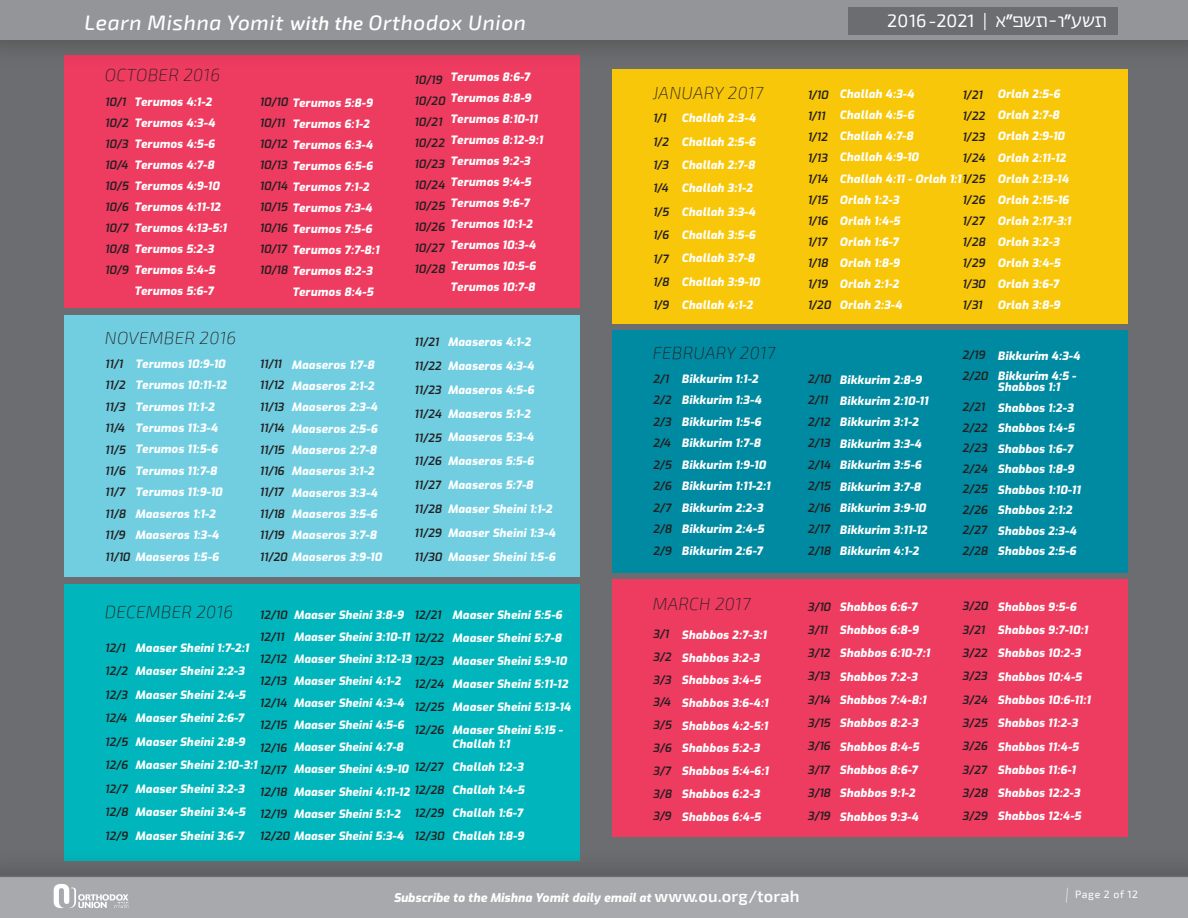
<style>
.page{position:relative;width:1188px;height:918px;background:#6c6d70}
.page>*{position:absolute;margin:0;border:0;box-sizing:border-box;transform-origin:0 0}
.t1{font:italic 500 21px "Exo 2";letter-spacing:.03em;color:#fff}
.t2{font:20.25px "Mplus 1 p";color:#fff}
.t3{font:18px "Exo 2";color:#fff}
.t4{font:italic 200 17.1px "Exo 2";letter-spacing:.02em;color:#231f20}
.t5{font:italic 800 12px "Exo";letter-spacing:.01em;color:#fff}
.t6{font:italic 800 11.4px/21px "Exo";letter-spacing:.02em;color:#fff}
.t7{font:italic 600 11.4px/21.5px "Exo";color:#231f20}
.t8{font:10.5px "Exo 2";letter-spacing:.06em;color:#fff}
.s1{font-family:"Exo";font-weight:600;font-size:18px}
.s2{font-weight:600;color:#231f20}
.s3{font-weight:800;color:#fff}
.s4{font-family:"Exo 2";font-size:18px}
.s5{font-family:"Exo 2";font-weight:600;font-style:normal;font-size:16.5px}
.s6{font-weight:300;font-style:italic;font-size:15.75px}
</style>
<div class="page">
<div style="left:64px;top:56px;width:516px;height:252px;background:#ee3b60"></div>
<div style="left:64px;top:315px;width:516px;height:262px;background:#71cee1"></div>
<div style="left:64px;top:584px;width:516px;height:277px;background:#00b6bc"></div>
<div style="left:612px;top:70px;width:516px;height:254px;background:#f9c709"></div>
<div style="left:612px;top:330px;width:516px;height:243px;background:#008aa1"></div>
<div style="left:612px;top:580px;width:516px;height:257px;background:#ee3b60"></div>
<div style="left:0;top:0;width:1188px;height:68px;background:#231f20;opacity:.4"></div>
<div style="left:0;top:0;width:1188px;height:40px;background:#939598"></div>
<div style="left:0;top:847px;width:1188px;height:71px;background:#231f20;opacity:.4"></div>
<div style="left:0;top:876px;width:1188px;height:42px;background:#a8a9ad"></div>
<img style="left:47px;top:878px;width:89px;height:36px">
<div style="left:848px;top:7px;width:270px;height:28px;background:#6c6d70"></div>
<h1 class="t1" style="left:85px;top:10px;width:443px">Learn Mishna Yomit <span class="s1">with the</span> Orthodox Union</h1>
<h3 class="t4" style="left:105px;top:66px;width:117px">OCTOBER 2016</h3>
<p class="t7" style="left:105px;top:91px;width:25px;line-height:21px">10/1<br>10/2<br>10/3<br>10/4<br>10/5<br>10/6<br>10/7<br>10/8<br>10/9</p>
<p class="t6" style="left:260px;top:92px;width:115px"><span class="s2">10/10</span> Terumos 5:8-9<br><span class="s2">10/11<br>10/12</span> Terumos 6:3-4<br><span class="s2">10/13</span> Terumos 6:5-6<br><span class="s2">10/14</span> Terumos 7:1-2<br><span class="s2">10/15</span> Terumos 7:3-4<br><span class="s2">10/16</span> Terumos 7:5-6<br><span class="s2">10/17<br>10/18</span> Terumos 8:2-3</p>
<p class="t6" style="left:134px;top:91px;width:94px">Terumos 4:1-2<br>Terumos 4:3-4<br>Terumos 4:5-6<br>Terumos 4:7-8<br>Terumos 4:9-10<br>Terumos 4:11-12<br>Terumos 4:13-5:1<br>Terumos 5:2-3<br>Terumos 5:4-5<br>Terumos 5:6-7</p>
<p class="t6" style="left:292px;top:113px;width:79px">Terumos 6:1-2</p>
<p class="t6" style="left:292px;top:239px;width:88px">Terumos 7:7-8:1</p>
<p class="t6" style="left:292px;top:281px;width:83px">Terumos 8:4-5</p>
<h3 class="t4" style="left:105px;top:328px;width:133px">NOVEMBER 2016</h3>
<p class="t7" style="left:105px;top:352px;width:27px">11/1<br>11/2<br>11/3<br>11/4<br>11/5<br>11/6<br>11/7<br>11/8<br>11/9<br>11/10</p>
<p class="t7" style="left:260px;top:352px;width:124px">11/11<br>11/12<br>11/13<br>11/14<br>11/15<br>11/16<br>11/17<br>11/18<br>11/19<br>11/20 <span class="s3">Maaseros 3:9-10</span></p>
<p class="t6" style="left:135px;top:352px;width:93px;line-height:21.5px">Terumos 10:9-10<br>Terumos 10:11-12<br>Terumos 11:1-2<br>Terumos 11:3-4<br>Terumos 11:5-6<br>Terumos 11:7-8<br>Terumos 11:9-10<br>Maaseros 1:1-2<br>Maaseros 1:3-4<br>Maaseros 1:5-6</p>
<p class="t6" style="left:292px;top:353px;width:87px">Maaseros 1:7-8<br>Maaseros 2:1-2<br>Maaseros 2:3-4<br>Maaseros 2:5-6<br>Maaseros 2:7-8<br>Maaseros 3:1-2<br>Maaseros 3:3-4<br>Maaseros 3:5-6<br>Maaseros 3:7-8</p>
<p class="t6" style="left:450px;top:66px;width:94px">Terumos 8:6-7<br>Terumos 8:8-9<br>Terumos 8:10-11<br>Terumos 8:12-9:1<br>Terumos 9:2-3<br>Terumos 9:4-5<br>Terumos 9:6-7<br>Terumos 10:1-2<br>Terumos 10:3-4<br>Terumos 10:5-6<br>Terumos 10:7-8</p>
<p class="t7" style="left:414px;top:69px;width:32px;line-height:21px">10/19<br>10/20<br>10/21<br>10/22<br>10/23<br>10/24<br>10/25<br>10/26<br>10/27<br>10/28</p>
<p class="t7" style="left:414px;top:330px;width:29px;line-height:23.9px">11/21<br>11/22<br>11/23<br>11/24<br>11/25<br>11/26<br>11/27<br>11/28<br>11/29<br>11/30</p>
<p class="t6" style="left:448px;top:329px;width:109px;line-height:23.9px">Maaseros 4:1-2<br>Maaseros 4:3-4<br>Maaseros 4:5-6<br>Maaseros 5:1-2<br>Maaseros 5:3-4<br>Maaseros 5:5-6<br>Maaseros 5:7-8<br>Maaser Sheini 1:1-2<br>Maaser Sheini 1:3-4<br>Maaser Sheini 1:5-6</p>
<h3 class="t4" style="left:105px;top:603px;width:130px">DECEMBER 2016</h3>
<p class="t6" style="left:294px;top:604px;width:111px">Maaser Sheini 3:8-9</p>
<p class="t6" style="left:294px;top:647px;width:119px;line-height:22px">Maaser Sheini 3:12-13<br>Maaser Sheini 4:1-2<br>Maaser Sheini 4:3-4<br>Maaser Sheini 4:5-6<br>Maaser Sheini 4:7-8<br>Maaser Sheini 4:9-10<br>Maaser Sheini 4:11-12<br>Maaser Sheini 5:1-2</p>
<p class="t6" style="left:294px;top:603px;width:151px;line-height:22px;text-align:right"><span class="s2">12/21<br></span>Maaser Sheini 3:10-11 <span class="s2">12/22</span></p>
<p class="t7" style="left:414px;top:649px;width:31px;line-height:23.1px;text-align:justify">12/23<br>12/24<br>12/25<br>12/26</p>
<p class="t7" style="left:414px;top:754px;width:32px;line-height:23.1px;text-align:justify">12/27<br>12/28<br>12/29<br>12/30</p>
<p class="t7" style="left:260px;top:603px;width:146px;line-height:22px">12/10<br>12/11<br>12/12<br>12/13<br>12/14<br>12/15<br>12/16<br>12/17<br>12/18<br>12/19<br>12/20 <span class="s3">Maaser Sheini 5:3-4</span></p>
<p class="t7" style="left:105px;top:635px;width:25px;line-height:23.5px">12/1<br>12/2<br>12/3<br>12/4<br>12/5<br>12/6<br>12/7<br>12/8<br>12/9</p>
<p class="t6" style="left:135px;top:635px;width:123px;line-height:23.5px">Maaser Sheini 1:7-2:1<br>Maaser Sheini 2:2-3<br>Maaser Sheini 2:4-5<br>Maaser Sheini 2:6-7<br>Maaser Sheini 2:8-9<br>Maaser Sheini 2:10-3:1<br>Maaser Sheini 3:2-3<br>Maaser Sheini 3:4-5<br>Maaser Sheini 3:6-7</p>
<p class="t6" style="left:452px;top:603px;width:120px;line-height:23px">Maaser Sheini 5:5-6<br>Maaser Sheini 5:7-8<br>Maaser Sheini 5:9-10<br>Maaser Sheini 5:11-12<br>Maaser Sheini 5:13-14<br>Maaser Sheini 5:15 -</p>
<p class="t6" style="left:452px;top:731px;width:73px;line-height:23px">Challah 1:1<br>Challah 1:2-3<br>Challah 1:4-5<br>Challah 1:6-7<br>Challah 1:8-9</p>
<h3 class="t4" style="left:653px;top:83px;width:112px">JANUARY 2017</h3>
<p class="t7" style="left:653px;top:106px;width:18px;line-height:23.4px">1/1<br>1/2<br>1/3<br>1/4<br>1/5<br>1/6<br>1/7<br>1/8<br>1/9</p>
<p class="t6" style="left:682px;top:106px;width:80px;line-height:23.4px">Challah 2:3-4<br>Challah 2:5-6<br>Challah 2:7-8<br>Challah 3:1-2<br>Challah 3:3-4<br>Challah 3:5-6<br>Challah 3:7-8<br>Challah 3:9-10<br>Challah 4:1-2</p>
<h3 class="t3" style="left:887px;top:10px;width:89px">2016-2021</h3>
<h2 class="t2" style="left:983px;top:5px;width:126px">שפ‘ ‘א<span class="s4">|</span> ת שע‘ ‘ ו- ת</h2>
<p class="t6" style="left:840px;top:83px;width:80px">Challah 4:3-4<br>Challah 4:5-6<br>Challah 4:7-8<br>Challah 4:9-10</p>
<p class="t6" style="left:840px;top:188px;width:64px">Orlah 1:2-3<br>Orlah 1:4-5<br>Orlah 1:6-7<br>Orlah 1:8-9<br>Orlah 2:1-2<br>Orlah 2:3-4</p>
<p class="t7" style="left:807px;top:84px;width:25px;line-height:21px">1/10<br>1/11<br>1/12<br>1/13<br>1/14<br>1/15<br>1/16<br>1/17<br>1/18<br>1/19<br>1/20</p>
<p class="t7" style="left:840px;top:84px;width:147px;line-height:20.9px;text-align:right">1/21<br>1/22<br>1/23<br>1/24<br><span class="s3">Challah 4:11 - Orlah 1:1</span>1/25</p>
<p class="t7" style="left:962px;top:189px;width:25px;line-height:21px;text-align:justify">1/26<br>1/27<br>1/28<br>1/29<br>1/30<br>1/31</p>
<p class="t6" style="left:998px;top:83px;width:75px">Orlah 2:5-6<br>Orlah 2:7-8<br>Orlah 2:9-10<br>Orlah 2:11-12<br>Orlah 2:13-14<br>Orlah 2:15-16<br>Orlah 2:17-3:1<br>Orlah 3:2-3<br>Orlah 3:4-5<br>Orlah 3:6-7<br>Orlah 3:8-9</p>
<h3 class="t4" style="left:653px;top:343px;width:124px">FEBRUARY 2017</h3>
<p class="t7" style="left:653px;top:367px;width:20px">2/1<br>2/2<br>2/3<br>2/4<br>2/5<br>2/6<br>2/7<br>2/8<br>2/9</p>
<p class="t7" style="left:807px;top:367px;width:25px">2/10<br>2/11<br>2/12<br>2/13<br>2/14<br>2/15<br>2/16<br>2/17<br>2/18</p>
<p class="t6" style="left:682px;top:367px;width:90px;line-height:21.5px">Bikkurim 1:1-2<br>Bikkurim 1:3-4<br>Bikkurim 1:5-6<br>Bikkurim 1:7-8<br>Bikkurim 1:9-10<br>Bikkurim 1:11-2:1<br>Bikkurim 2:2-3<br>Bikkurim 2:4-5<br>Bikkurim 2:6-7</p>
<p class="t6" style="left:840px;top:368px;width:90px;line-height:21.5px">Bikkurim 2:8-9<br>Bikkurim 2:10-11<br>Bikkurim 3:1-2<br>Bikkurim 3:3-4<br>Bikkurim 3:5-6<br>Bikkurim 3:7-8<br>Bikkurim 3:9-10<br>Bikkurim 3:11-12<br>Bikkurim 4:1-2</p>
<p class="t7" style="left:962px;top:344px;width:27px;line-height:20.5px">2/19<br>2/20</p>
<p class="t7" style="left:962px;top:396px;width:27px;line-height:20.5px">2/21<br>2/22<br>2/23<br>2/24<br>2/25<br>2/26<br>2/27<br>2/28</p>
<p class="t6" style="left:998px;top:344px;width:84px;line-height:20.4px">Bikkurim 4:3-4<br>Bikkurim 4:5 -</p>
<p class="t6" style="left:998px;top:376px;width:84px;line-height:20.4px">Shabbos 1:1<br>Shabbos 1:2-3<br>Shabbos 1:4-5<br>Shabbos 1:6-7<br>Shabbos 1:8-9<br>Shabbos 1:10-11<br>Shabbos 2:1:2<br>Shabbos 2:3-4<br>Shabbos 2:5-6</p>
<h3 class="t4" style="left:653px;top:594px;width:99px">MARCH 2017</h3>
<p class="t7" style="left:653px;top:622px;width:20px;line-height:22.8px">3/1<br>3/2<br>3/3<br>3/4<br>3/5<br>3/6<br>3/7<br>3/8<br>3/9</p>
<p class="t6" style="left:682px;top:623px;width:88px;line-height:22.6px">Shabbos 2:7-3:1<br>Shabbos 3:2-3<br>Shabbos 3:4-5<br>Shabbos 3:6-4:1<br>Shabbos 4:2-5:1<br>Shabbos 5:2-3<br>Shabbos 5:4-6:1<br>Shabbos 6:2-3<br>Shabbos 6:4-5</p>
<p class="t7" style="left:807px;top:594px;width:25px;line-height:23.4px">3/10<br>3/11<br>3/12<br>3/13<br>3/14<br>3/15<br>3/16<br>3/17<br>3/18<br>3/19</p>
<p class="t7" style="left:962px;top:594px;width:27px;line-height:23.4px">3/20<br>3/21<br>3/22<br>3/23<br>3/24<br>3/25<br>3/26<br>3/27<br>3/28<br>3/29</p>
<p class="t6" style="left:840px;top:594px;width:92px;line-height:23.4px">Shabbos 6:6-7<br>Shabbos 6:8-9<br>Shabbos 6:10-7:1<br>Shabbos 7:2-3<br>Shabbos 7:4-8:1<br>Shabbos 8:2-3<br>Shabbos 8:4-5<br>Shabbos 8:6-7<br>Shabbos 9:1-2<br>Shabbos 9:3-4</p>
<p class="t6" style="left:998px;top:594px;width:94px;line-height:23.4px">Shabbos 9:5-6<br>Shabbos 9:7-10:1<br>Shabbos 10:2-3<br>Shabbos 10:4-5<br>Shabbos 10:6-11:1<br>Shabbos 11:2-3<br>Shabbos 11:4-5<br>Shabbos 11:6-1<br>Shabbos 12:2-3<br>Shabbos 12:4-5</p>
<p class="t5" style="left:394px;top:888px;width:408px">Subscribe to the Mishna Yomit daily email at <span class="s5">www.ou.org/torah</span></p>
<p class="t8" style="left:1066px;top:889px;width:74px"><span class="s6">|</span> Page 2 of 12</p>
</div>
